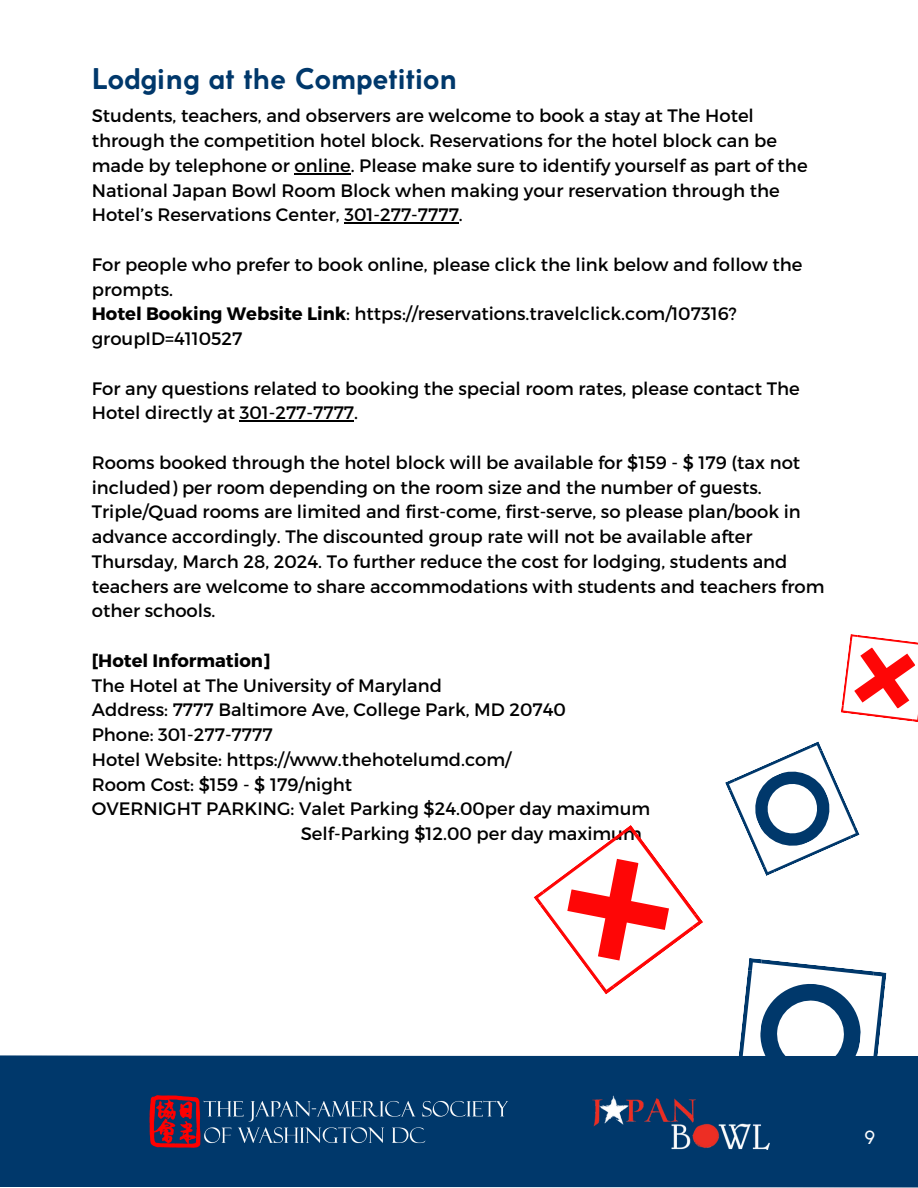
<style>
.page{position:relative;width:918px;height:1188px;background:#fff}
.page>*{position:absolute;margin:0;border:0;box-sizing:border-box;transform-origin:0 0}
.t1{font:700 28.2px "Coco Gothic";color:#00386b}
.t2{font:18px/24.8px "Montserrat";color:#000}
.t3{font:700 18px "Montserrat";color:#000}
.t4{font:18px "Coco Gothic";color:#fff}
.s1{font-weight:700}
</style>
<div class="page">
<div style="left:0;top:1055px;width:918px;height:133px;background:#00386b"></div>
<img style="left:148px;top:1096px;width:360px;height:52px">
<img style="left:593px;top:1093px;width:176px;height:57px">
<hr style="left:295px;top:173px;width:56px;height:1px;background:#000">
<hr style="left:344px;top:222px;width:115px;height:2px;background:#000">
<hr style="left:240px;top:420px;width:114px;height:2px;background:#000">
<svg style="left:533px;top:825px;width:170px;height:169px"></svg>
<svg style="left:734px;top:958px;width:153px;height:152px"></svg>
<svg style="left:841px;top:634px;width:77px;height:88px"></svg>
<svg style="left:725px;top:741px;width:135px;height:135px"></svg>
<p class="t1" style="left:92px;top:68px;width:367px">Lodging at the Competition</p>
<p class="t2" style="left:92px;top:103px;width:717px">Students, teachers, and observers are welcome to book a stay at The Hotel through the competition hotel block. Reservations for the hotel block can be made by telephone or online. Please make sure to identify yourself as part of the National Japan Bowl Room Block when making your reservation through the Hotel’s Reservations Center, 301-277-7777.</p>
<p class="t2" style="left:92px;top:251px;width:712px">For people who prefer to book online, please click the link below and follow the prompts.</p>
<p class="t2" style="left:92px;top:301px;width:646px"><span class="s1">Hotel Booking Website Link</span>: https://reservations.travelclick.com/107316? groupID=4110527</p>
<p class="t2" style="left:92px;top:375px;width:709px">For any questions related to booking the special room rates, please contact The<br>Hotel directly at 301-277-7777.</p>
<p class="t2" style="left:92px;top:449px;width:734px">Rooms booked through the hotel block will be available for $159 - $ 179 (tax not included) per room depending on the room size and the number of guests.<br>Triple/Quad rooms are limited and first-come, first-serve, so please plan/book in advance accordingly. The discounted group rate will not be available after Thursday, March 28, 2024. To further reduce the cost for lodging, students and teachers are welcome to share accommodations with students and teachers from other schools.</p>
<p class="t3" style="left:92px;top:649px;width:180px">[Hotel Information]</p>
<p class="t2" style="left:92px;top:672px;width:352px">The Hotel at The University of Maryland</p>
<p class="t2" style="left:92px;top:697px;width:476px">Address: 7777 Baltimore Ave, College Park, MD 20740</p>
<p class="t2" style="left:92px;top:721px;width:182px">Phone: 301-277-7777</p>
<p class="t2" style="left:92px;top:746px;width:421px">Hotel Website: https://www.thehotelumd.com/</p>
<p class="t2" style="left:92px;top:771px;width:262px">Room Cost: $159 - $ 179/night</p>
<p class="t2" style="left:92px;top:796px;width:560px">OVERNIGHT PARKING: Valet Parking $24.00per day maximum</p>
<p class="t2" style="left:301px;top:820px;width:343px">Self-Parking $12.00 per day maximum</p>
<p class="t4" style="left:864px;top:1131px;width:12px">9</p>
</div>
